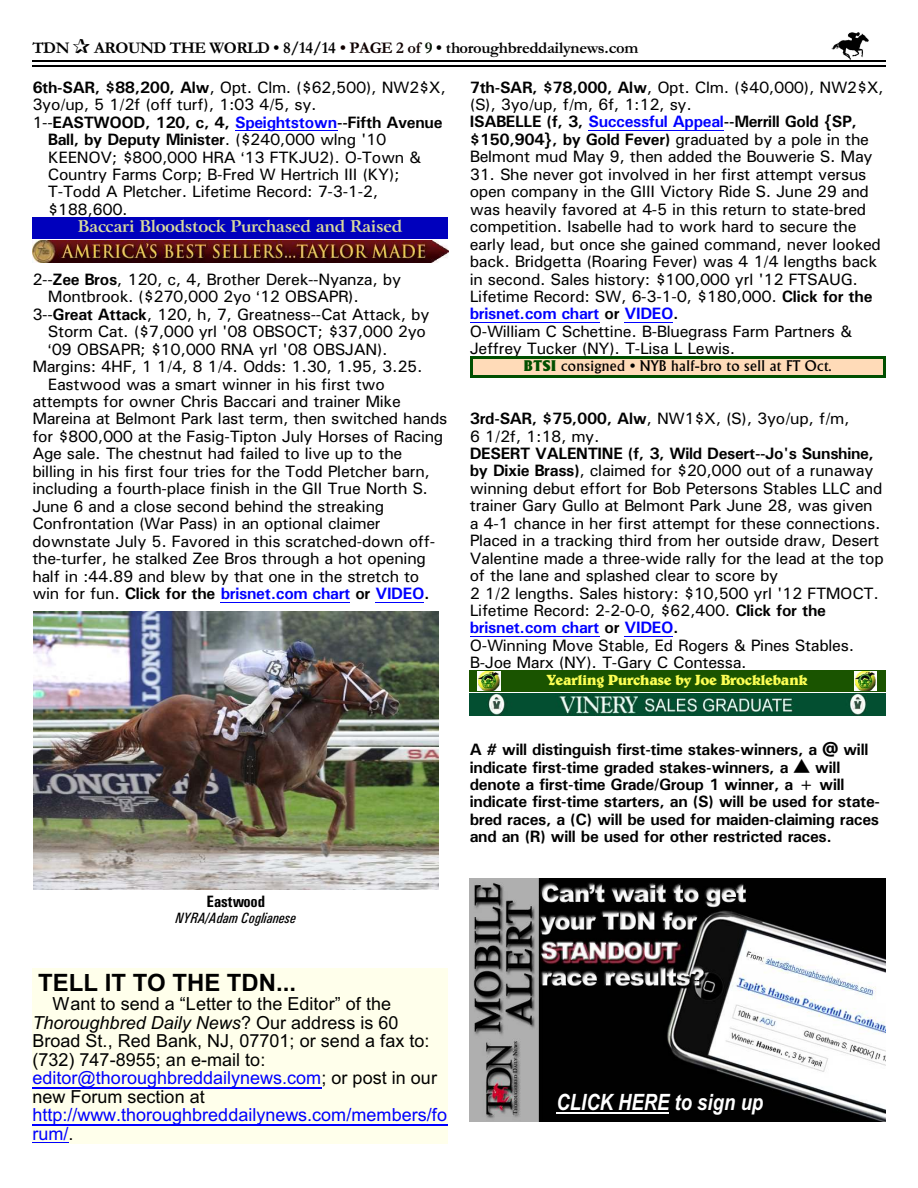
<style>
.page{position:relative;width:918px;height:1188px;background:#fff}
.page>*{position:absolute;margin:0;border:0;box-sizing:border-box;transform-origin:0 0}
.t1{font:700 24px "Arial";color:#000}
.t2{font:italic 700 22.5px "Arial Narrow";color:#fff}
.t3{font:18px/18.6px "Arial";color:#000}
.t4{font:18px/18.6px "Arial";color:#00f}
.t5{font:16.5px/17.4px "Univers";letter-spacing:-.02em;color:#000}
.t6{font:700 16.5px/17.2px "Univers";letter-spacing:-.015em;color:#000}
.t7{font:700 16.5px "Garamond Normal";letter-spacing:-.02em;color:#000}
.t8{font:700 16.5px "Univers";letter-spacing:-.015em;color:#00f}
.t9{font:700 16.5px "Arrus BT";letter-spacing:-.025em;color:#d9db9c}
.t10{font:700 16.5px "Univers Condensed";letter-spacing:-.02em;color:#000}
.t11{font:15px "Alberta";letter-spacing:.025em;color:#000}
.t12{font:700 15px "Belwe BT";letter-spacing:-.04em;color:#fcff54}
.t13{font:italic 15px "Univers Condensed";color:#000}
.s1{color:#0f0000}
.s2{color:#001400}
.s3{font-weight:700}
.s4{font-weight:400}
.s5{color:#00f}
.s6{font-weight:400;color:#000}
.s7{color:#000}
.s8{font-style:italic}
.s9{font-weight:700;color:#00f}
.s10{font-weight:800;color:#004f00}
.s11{font-weight:800}
</style>
<div class="page">
<img style="left:832px;top:32px;width:36px;height:27px">
<hr style="left:32px;top:61px;width:853px;height:1px;background:#000">
<hr style="left:32px;top:66px;width:853px;height:1px;background:#000">
<div style="left:32px;top:968px;width:416px;height:176px;background:#ffffeb"></div>
<hr style="left:32px;top:1087px;width:289px;height:1px;background:#00f">
<hr style="left:32px;top:1124px;width:415px;height:1px;background:#00f">
<hr style="left:32px;top:1142px;width:37px;height:1px;background:#00f">
<img style="left:470px;top:879px;width:416px;height:243px">
<hr style="left:557px;top:1113px;width:112px;height:1px;background:#fff">
<hr style="left:235px;top:130px;width:102px;height:1px;background:#00f">
<hr style="left:221px;top:602px;width:129px;height:1px;background:#00f">
<hr style="left:375px;top:602px;width:49px;height:1px;background:#00f">
<hr style="left:588px;top:130px;width:136px;height:1px;background:#00f">
<hr style="left:470px;top:322px;width:129px;height:1px;background:#00f">
<hr style="left:625px;top:322px;width:48px;height:1px;background:#00f">
<hr style="left:470px;top:636px;width:129px;height:1px;background:#00f">
<hr style="left:625px;top:636px;width:48px;height:1px;background:#00f">
<div style="left:32px;top:217px;width:416px;height:21px;background:#0000bd"></div>
<img style="left:32px;top:241px;width:416px;height:21px">
<img style="left:33px;top:612px;width:405px;height:278px">
<div style="left:470px;top:356px;width:415px;height:22px;background:#ffdbb8"></div>
<hr style="left:470px;top:356px;width:3px;height:21px;background:#004f00">
<hr style="left:883px;top:356px;width:2px;height:21px;background:#004f00">
<hr style="left:470px;top:356px;width:415px;height:3px;background:#004f00">
<hr style="left:470px;top:375px;width:415px;height:3px;background:#004f00">
<div style="left:470px;top:670px;width:415px;height:21px;background:#1a5400"></div>
<img style="left:478px;top:671px;width:22px;height:21px">
<img style="left:854px;top:671px;width:23px;height:21px">
<img style="left:470px;top:694px;width:416px;height:22px">
<p class="t7" style="left:32px;top:43px;width:39px">TDN</p>
<p class="t7" style="left:94px;top:43px;width:546px">AROUND THE WORLD • 8/14/14 <span class="s1">• PAGE 2 of</span> <span class="s2">9</span> • thoroughbreddailynews.com</p>
<p class="t5" style="left:32px;top:80px;width:415px"><span class="s3">6th-SAR, $88,200, Alw</span>, Opt. Clm. ($62,500), NW2$X,</p>
<p class="t5" style="left:32px;top:97px;width:286px">3yo/up, 5 1/2f (off turf), 1:03 4/5, sy.</p>
<p class="t6" style="left:32px;top:115px;width:412px"><span class="s4">1--</span>EASTWOOD, 120, c, 4, <span class="s5">Speightstown</span>--Fifth Avenue</p>
<p class="t6" style="left:48px;top:132px;width:340px">Ball, by Deputy Minister<span class="s4">. ($240,000 wlng '10</span></p>
<p class="t5" style="left:48px;top:150px;width:375px">KEENOV; $800,000 HRA 13 FTKJU2). O-Town &amp;</p>
<p class="t5" style="left:48px;top:167px;width:353px">Country Farms Corp; B-Fred W Hertrich III (KY);</p>
<p class="t5" style="left:48px;top:185px;width:332px">T-Todd A Pletcher. Lifetime Record: 7-3-1-2,</p>
<p class="t5" style="left:48px;top:202px;width:81px">$188,600.</p>
<p class="t9" style="left:78px;top:220px;width:326px">Baccari Bloodstock Purchased and Raised</p>
<p class="t5" style="left:32px;top:272px;width:370px">2--<span class="s3">Zee Bros</span>, 120, c, 4, Brother Derek--Nyanza, by</p>
<p class="t5" style="left:48px;top:289px;width:313px">Montbrook. ($270,000 2yo 12 OBSAPR).</p>
<p class="t5" style="left:32px;top:307px;width:399px">3--<span class="s3">Great Attack</span>, 120, h, 7, Greatness--Cat Attack, by</p>
<p class="t5" style="left:48px;top:324px;width:380px">Storm Cat. ($7,000 yrl '08 OBSOCT; $37,000 2yo</p>
<p class="t5" style="left:52px;top:342px;width:337px">09 OBSAPR; $10,000 RNA yrl '08 OBSJAN).</p>
<p class="t5" style="left:32px;top:359px;width:392px">Margins: 4HF, 1 1/4, 8 1/4. Odds: 1.30, 1.95, 3.25.</p>
<p class="t5" style="left:48px;top:377px;width:338px">Eastwood was a smart winner in his first two</p>
<p class="t5" style="left:32px;top:394px;width:370px">attempts for owner Chris Baccari and trainer Mike</p>
<p class="t5" style="left:32px;top:412px;width:417px">Mareina at Belmont Park last term, then switched hands</p>
<p class="t5" style="left:32px;top:429px;width:413px">for $800,000 at the Fasig-Tipton July Horses of Racing</p>
<p class="t5" style="left:32px;top:446px;width:372px">Age sale. The chestnut had failed to live up to the</p>
<p class="t5" style="left:32px;top:464px;width:399px">billing in his first four tries for the Todd Pletcher barn,</p>
<p class="t5" style="left:32px;top:481px;width:397px">including a fourth-place finish in the GII True North S.</p>
<p class="t5" style="left:32px;top:499px;width:353px">June 6 and a close second behind the streaking</p>
<p class="t5" style="left:32px;top:516px;width:350px">Confrontation (War Pass) in an optional claimer</p>
<p class="t5" style="left:32px;top:534px;width:404px">downstate July 5. Favored in this scratched-down off-</p>
<p class="t5" style="left:32px;top:551px;width:395px">the-turfer, he stalked Zee Bros through a hot opening</p>
<p class="t5" style="left:32px;top:569px;width:389px">half in :44.89 and blew by that one in the stretch to</p>
<p class="t8" style="left:32px;top:588px;width:399px"><span class="s6">win for fun.</span> <span class="s7">Click for the</span> brisnet.com chart <span class="s7">or</span> VIDEO<span class="s7">.</span></p>
<p class="t10" style="left:207px;top:895px;width:60px">Eastwood</p>
<p class="t13" style="left:176px;top:912px;width:122px">NYRA/Adam Coglianese</p>
<h1 class="t1" style="left:38px;top:973px;width:259px">TELL IT TO THE TDN...</h1>
<p class="t3" style="left:32px;top:996px;width:406px;text-indent:20px">Want to send a “Letter to the Editor” of the <span class="s8">Thoroughbred Daily News</span>? Our address is 60<br>Broad St., Red Bank, NJ, 07701; or send a fax to: (732) 747-8955; an e-mail to: <span class="s5">editor@thoroughbreddailynews.com</span>; or post in our new Forum section at</p>
<p class="t4" style="left:32px;top:1107px;width:416px">http://www.thoroughbreddailynews.com/members/fo rum/<span class="s7">.</span></p>
<p class="t5" style="left:470px;top:80px;width:415px"><span class="s3">7th-SAR, $78,000, Alw</span>, Opt. Clm. ($40,000), NW2$X, (S), 3yo/up, f/m, 6f, 1:12, sy.<br><span class="s3">ISABELLE (f, 3,</span> <span class="s9">Successful Appeal</span><span class="s3">--Merrill Gold {SP, $150,904}, by Gold Fever)</span> graduated by a pole in the Belmont mud May 9, then added the Bouwerie S. May</p>
<p class="t5" style="left:470px;top:167px;width:413px">31. She never got involved in her first attempt versus open company in the GIII Victory Ride S. June 29 and was heavily favored at 4-5 in this return to state-bred competition. Isabelle had to work hard to secure the early lead, but once she gained command, never looked back. Bridgetta (Roaring Fever) was 4 1/4 lengths back in second. Sales history: $100,000 yrl '12 FTSAUG.<br>Lifetime Record: SW, 6-3-1-0, $180,000. <span class="s3">Click for the </span><span class="s9">brisnet.com chart</span> <span class="s3">or</span> <span class="s9">VIDEO</span><span class="s3">.<br></span>O-William C Schettine. B-Bluegrass Farm Partners &amp; Jeffrey Tucker (NY). T-Lisa L Lewis.</p>
<p class="t11" style="left:524px;top:357px;width:309px"><span class="s10">BTSI</span> consigned <span class="s11">•</span> NYB half-bro to sell at FT Oct.</p>
<p class="t5" style="left:470px;top:411px;width:381px"><span class="s3">3rd-SAR, $75,000, Alw</span>, NW1$X, (S), 3yo/up, f/m,<br>6 1/2f, 1:18, my.</p>
<p class="t5" style="left:470px;top:446px;width:416px"><span class="s3">DESERT VALENTINE (f, 3, Wild Desert--Jo's Sunshine, by Dixie Brass)</span>, claimed for $20,000 out of a runaway winning debut effort for Bob Petersons Stables LLC and trainer Gary Gullo at Belmont Park June 28, was given a 4-1 chance in her first attempt for these connections.<br>Placed in a tracking third from her outside draw, Desert Valentine made a three-wide rally for the lead at the top of the lane and splashed clear to score by<br>2 1/2 lengths. Sales history: $10,500 yrl '12 FTMOCT.<br>Lifetime Record: 2-2-0-0, $62,400. <span class="s3">Click for the </span><span class="s9">brisnet.com chart</span> <span class="s3">or</span> <span class="s9">VIDEO</span><span class="s3">.<br></span>O-Winning Move Stable, Ed Rogers &amp; Pines Stables.<br>B-Joe Marx (NY). T-Gary C Contessa.</p>
<p class="t12" style="left:547px;top:673px;width:262px">Yearling Purchase by Joe Brocklebank</p>
<p class="t6" style="left:470px;top:742px;width:412px">A # will distinguish first-time stakes-winners, a @ will indicate first-time graded stakes-winners, a ▲ will denote a first-time Grade/Group 1 winner, a + will indicate first-time starters, an (S) will be used for state&shy;bred races, a (C) will be used for maiden-claiming races and an (R) will be used for other restricted races.</p>
<h2 class="t2" style="left:557px;top:1093px;width:208px">CLICK HERE to sign up</h2>
</div>
